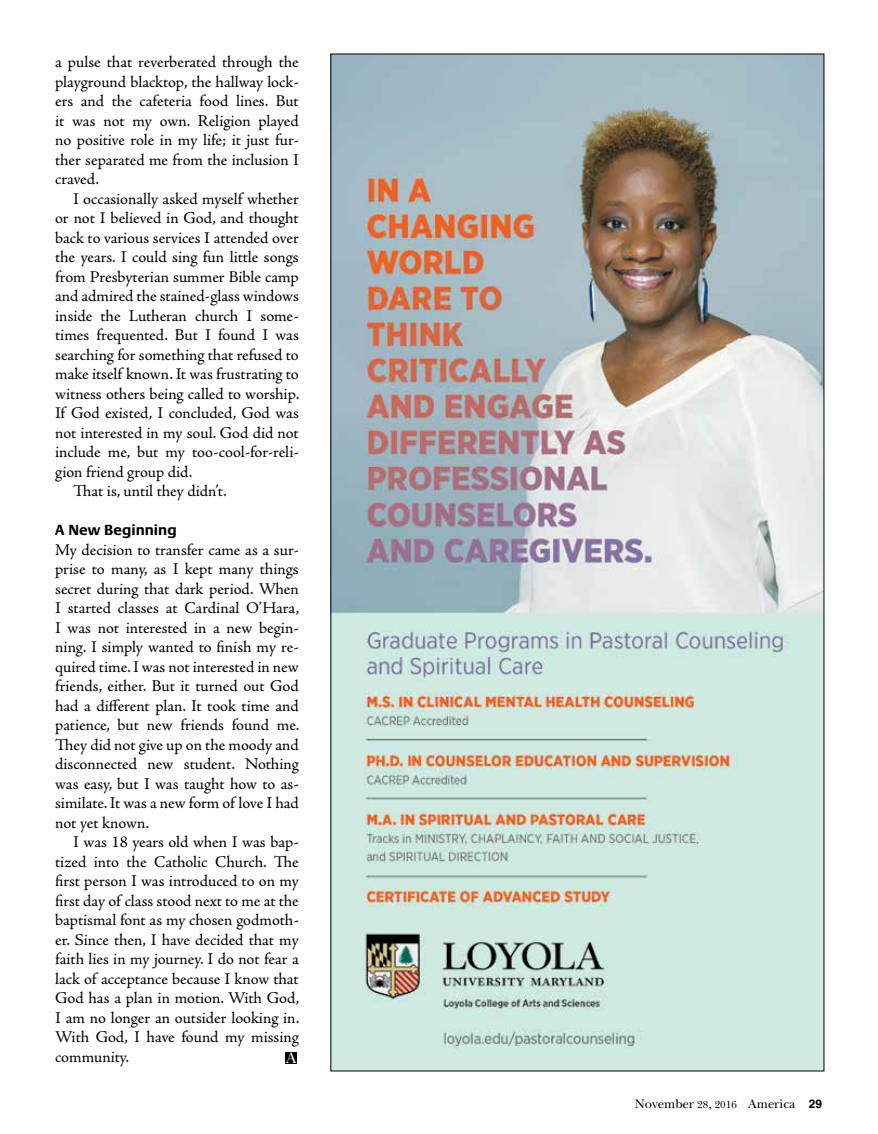
<style>
.page{position:relative;width:878px;height:1134px;background:#fff}
.page>*{position:absolute;margin:0;border:0;box-sizing:border-box;transform-origin:0 0}
.t1{font:16.5px/19.5px "Adobe Jenson Pro";letter-spacing:-.005em;color:#000;text-align:justify}
.t2{font:15.45px "New Baskerville ITC";color:#fff}
.t3{font:700 15px "Praxis LT Pro";color:#000}
.t4{font:12.75px "New Baskerville ITC";color:#000}
.s1{font-size:10.5px}
.s2{font-family:"Helvetica LT Std";font-weight:700;font-size:12px}
</style>
<div class="page">
<img style="left:333px;top:56px;width:489px;height:1013px">
<div style="left:285px;top:1052px;width:12px;height:11px;background:#000"></div>
<p class="t1" style="left:55px;top:53px;width:245px">a pulse that reverberated through the playground blacktop, the hallway lock&shy;ers and the cafeteria food lines. But it was not my own. Religion played no positive role in my life; it just fur&shy;ther separated me from the inclusion I craved.</p>
<p class="t1" style="left:73px;top:189px;width:227px">I occasionally asked myself whether</p>
<p class="t1" style="left:55px;top:209px;width:245px">or not I believed in God, and thought</p>
<p class="t1" style="left:55px;top:228px;width:245px">back to various services I attended over</p>
<p class="t1" style="left:55px;top:248px;width:245px">the years. I could sing fun little songs</p>
<p class="t1" style="left:55px;top:267px;width:245px">from Presbyterian summer Bible camp</p>
<p class="t1" style="left:55px;top:287px;width:245px">and admired the stained-glass windows</p>
<p class="t1" style="left:55px;top:306px;width:245px">inside the Lutheran church I some-</p>
<p class="t1" style="left:55px;top:326px;width:245px">times frequented. But I found I was</p>
<p class="t1" style="left:55px;top:345px;width:245px">searching for something that refused to</p>
<p class="t1" style="left:55px;top:365px;width:245px">make itself known. It was frustrating to</p>
<p class="t1" style="left:55px;top:384px;width:246px">witness others being called to worship.</p>
<p class="t1" style="left:55px;top:404px;width:245px">If God existed, I concluded, God was</p>
<p class="t1" style="left:55px;top:423px;width:245px">not interested in my soul. God did not</p>
<p class="t1" style="left:55px;top:443px;width:245px">include me, but my too-cool-for-reli-</p>
<p class="t1" style="left:55px;top:462px;width:139px">gion friend group did.</p>
<p class="t1" style="left:73px;top:482px;width:155px">That is, until they didn’t.</p>
<p class="t3" style="left:55px;top:521px;width:123px">A New Beginning</p>
<p class="t1" style="left:55px;top:540px;width:246px">My decision to transfer came as a sur&shy;prise to many, as I kept many things secret during that dark period. When I started classes at Cardinal O’Hara, I was not interested in a new begin&shy;ning. I simply wanted to finish my re&shy;quired time. I was not interested in new friends, either. But it turned out God had a different plan. It took time and patience, but new friends found me.<br>They did not give up on the moody and disconnected new student. Nothing was easy, but I was taught how to as&shy;similate. It was a new form of love I had not yet known.</p>
<p class="t1" style="left:55px;top:833px;width:246px;text-indent:18px">I was 18 years old when I was bap&shy;tized into the Catholic Church. The first person I was introduced to on my first day of class stood next to me at the baptismal font as my chosen godmoth&shy;er. Since then, I have decided that my faith lies in my journey. I do not fear a lack of acceptance because I know that God has a plan in motion. With God, I am no longer an outsider looking in.<br>With God, I have found my missing community.</p>
<p class="t2" style="left:286px;top:1049px;width:12px">A</p>
<p class="t4" style="left:634px;top:1097px;width:189px">November <span class="s1">28</span>, <span class="s1">2016</span> America <span class="s2">29</span></p>
</div>
